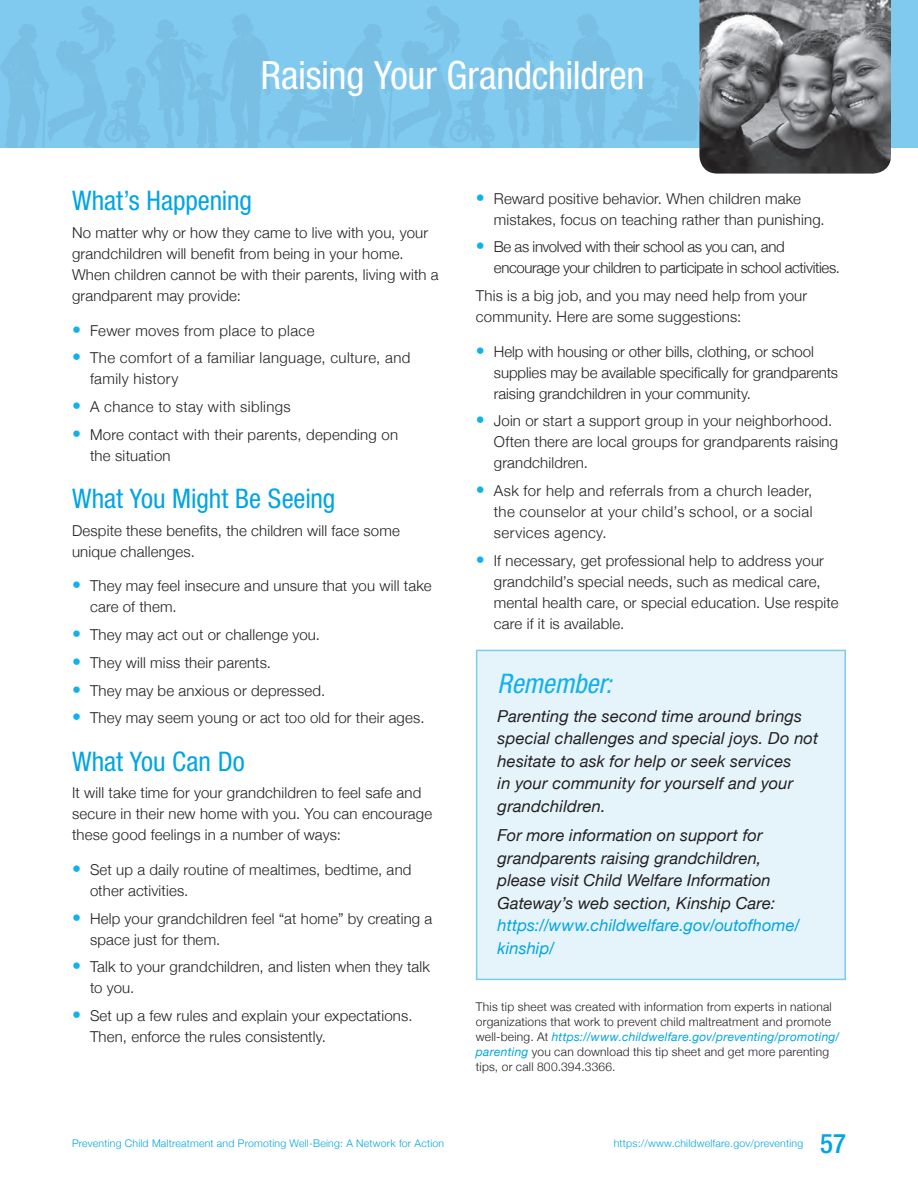
<style>
.page{position:relative;width:918px;height:1188px;background:#fff}
.page>*{position:absolute;margin:0;border:0;box-sizing:border-box;transform-origin:0 0}
.tip_title{font:condensed 39px "Helvetica Neue";letter-spacing:-.01em;color:#fff}
.tipsheet_subhead{font:condensed 27px "Helvetica Neue";letter-spacing:-.005em;color:#00a5e3}
.t1{font:italic condensed 27px "Helvetica Neue";letter-spacing:-.005em;color:#13b1e8}
.t2{font:500 condensed 27px "Helvetica Neue";color:#00a5e3}
.t3{font:italic 16.5px/22.5px "Helvetica Neue";letter-spacing:.005em;color:#231f20}
.bodytext{font:300 15px/21px "Helvetica Neue";letter-spacing:.01em;color:#231f20}
.bodytext-2{font:300 15px/21px "Helvetica Neue";letter-spacing:-.025em;color:#231f20}
.t4{font:300 12px/15px "Helvetica Neue";letter-spacing:.02em;color:#231f20}
.t5{font:300 10.5px "Helvetica Neue";letter-spacing:.02em;color:#00a5e3}
.s1{font-size:18px;color:#13b1e8}
.s2{color:#00a5e3}
.s3{font-weight:400;font-style:italic;color:#00a5e3}
</style>
<div class="page">
<div style="left:0;top:0;width:918px;height:148px;background:#80caf0"></div>
<svg style="left:0;top:7px;width:699px;height:141px"></svg>
<img style="left:699px;top:0;width:192px;height:174px">
<div style="left:477px;top:650px;width:368px;height:329px;background:#e5f3fb"></div>
<div style="left:476px;top:650px;width:370px;height:330px;border:2px solid #80caf0"></div>
<h2 class="tip_title" style="left:261px;top:53px;width:385px">Raising Your Grandchildren</h2>
<h3 class="tipsheet_subhead" style="left:72px;top:185px;width:181px">What’s Happening</h3>
<p class="bodytext" style="left:72px;top:221px;width:368px">No matter why or how they came to live with you, your grandchildren will benefit from being in your home.<br>When children cannot be with their parents, living with a grandparent may provide:</p>
<p class="bodytext" style="left:72px;top:319px;width:244px"><span class="s1">•</span> Fewer moves from place to place</p>
<p class="bodytext" style="left:90px;top:347px;width:322px;text-indent:-18px"><span class="s1">•</span> The comfort of a familiar language, culture, and family history</p>
<p class="bodytext" style="left:72px;top:395px;width:220px"><span class="s1">•</span> A chance to stay with siblings</p>
<p class="bodytext" style="left:90px;top:423px;width:310px;text-indent:-18px"><span class="s1">•</span> More contact with their parents, depending on the situation</p>
<h3 class="tipsheet_subhead" style="left:72px;top:483px;width:265px">What You Might Be Seeing</h3>
<p class="bodytext" style="left:72px;top:519px;width:329px">Despite these benefits, the children will face some unique challenges.</p>
<p class="bodytext" style="left:90px;top:575px;width:343px;text-indent:-18px"><span class="s1">•</span> They may feel insecure and unsure that you will take care of them.</p>
<p class="bodytext" style="left:72px;top:623px;width:249px"><span class="s1">•</span> They may act out or challenge you.</p>
<p class="bodytext" style="left:72px;top:651px;width:201px"><span class="s1">•</span> They will miss their parents.</p>
<p class="bodytext" style="left:72px;top:679px;width:255px"><span class="s1">•</span> They may be anxious or depressed.</p>
<p class="bodytext" style="left:72px;top:707px;width:354px"><span class="s1">•</span> They may seem young or act too old for their ages.</p>
<h3 class="tipsheet_subhead" style="left:72px;top:745px;width:174px">What You Can Do</h3>
<p class="bodytext" style="left:72px;top:782px;width:362px">It will take time for your grandchildren to feel safe and secure in their new home with you. You can encourage these good feelings in a number of ways:</p>
<p class="bodytext" style="left:90px;top:858px;width:323px;text-indent:-18px"><span class="s1">•</span> Set up a daily routine of mealtimes, bedtime, and other activities.</p>
<p class="bodytext" style="left:90px;top:907px;width:344px;text-indent:-18px"><span class="s1">•</span> Help your grandchildren feel “at home” by creating a space just for them.</p>
<p class="bodytext" style="left:90px;top:956px;width:342px;text-indent:-18px"><span class="s1">•</span> Talk to your grandchildren, and listen when they talk to you.</p>
<p class="bodytext" style="left:90px;top:1004px;width:324px;text-indent:-18px"><span class="s1">•</span> Set up a few rules and explain your expectations.<br>Then, enforce the rules consistently.</p>
<p class="bodytext" style="left:494px;top:187px;width:332px;text-indent:-18px"><span class="s1">•</span> Reward positive behavior. When children make mistakes, focus on teaching rather than punishing.</p>
<p class="bodytext-2" style="left:494px;top:236px;width:348px;text-indent:-18px"><span class="s1">•</span> Be as involved with their school as you can, and encourage your children to participate in school activities.</p>
<p class="bodytext" style="left:476px;top:284px;width:333px">This is a big job, and you may need help from your community. Here are some suggestions:</p>
<p class="bodytext" style="left:494px;top:340px;width:346px;text-indent:-18px"><span class="s1">•</span> Help with housing or other bills, clothing, or school supplies may be available specifically for grandparents raising grandchildren in your community.</p>
<p class="bodytext" style="left:494px;top:410px;width:346px;text-indent:-18px"><span class="s1">•</span> Join or start a support group in your neighborhood.<br>Often there are local groups for grandparents raising grandchildren.</p>
<p class="bodytext" style="left:494px;top:479px;width:320px;text-align:justify;text-indent:-18px"><span class="s1">•</span> Ask for help and referrals from a church leader, the counselor at your child’s school, or a social services agency.</p>
<p class="bodytext" style="left:494px;top:549px;width:346px;text-indent:-18px"><span class="s1">•</span> If necessary, get professional help to address your grandchild’s special needs, such as medical care, mental health care, or special education. Use respite care if it is available.</p>
<p class="t1" style="left:498px;top:668px;width:116px">Remember:</p>
<p class="t3" style="left:498px;top:704px;width:322px">Parenting the second time around brings special challenges and special joys. Do not hesitate to ask for help or seek services<br>in your community for yourself and your grandchildren.</p>
<p class="t3" style="left:498px;top:823px;width:304px">For more information on support for grandparents raising grandchildren, please visit Child Welfare Information Gateway’s web section, Kinship Care: <span class="s2">https://www.childwelfare.gov/outofhome/ kinship/</span></p>
<p class="t4" style="left:476px;top:998px;width:365px">This tip sheet was created with information from experts in national organizations that work to prevent child maltreatment and promote well-being. At <span class="s3">https://www.childwelfare.gov/preventing/promoting/ parenting</span> you can download this tip sheet and get more parenting tips, or call 800.394.3366.</p>
<p class="t5" style="left:72px;top:1135px;width:374px">Preventing Child Maltreatment and Promoting Well-Being: A Network for Action</p>
<p class="t5" style="left:614px;top:1135px;width:191px">https://www.childwelfare.gov/preventing</p>
<h2 class="t2" style="left:820px;top:1127px;width:27px">57</h2>
</div>
